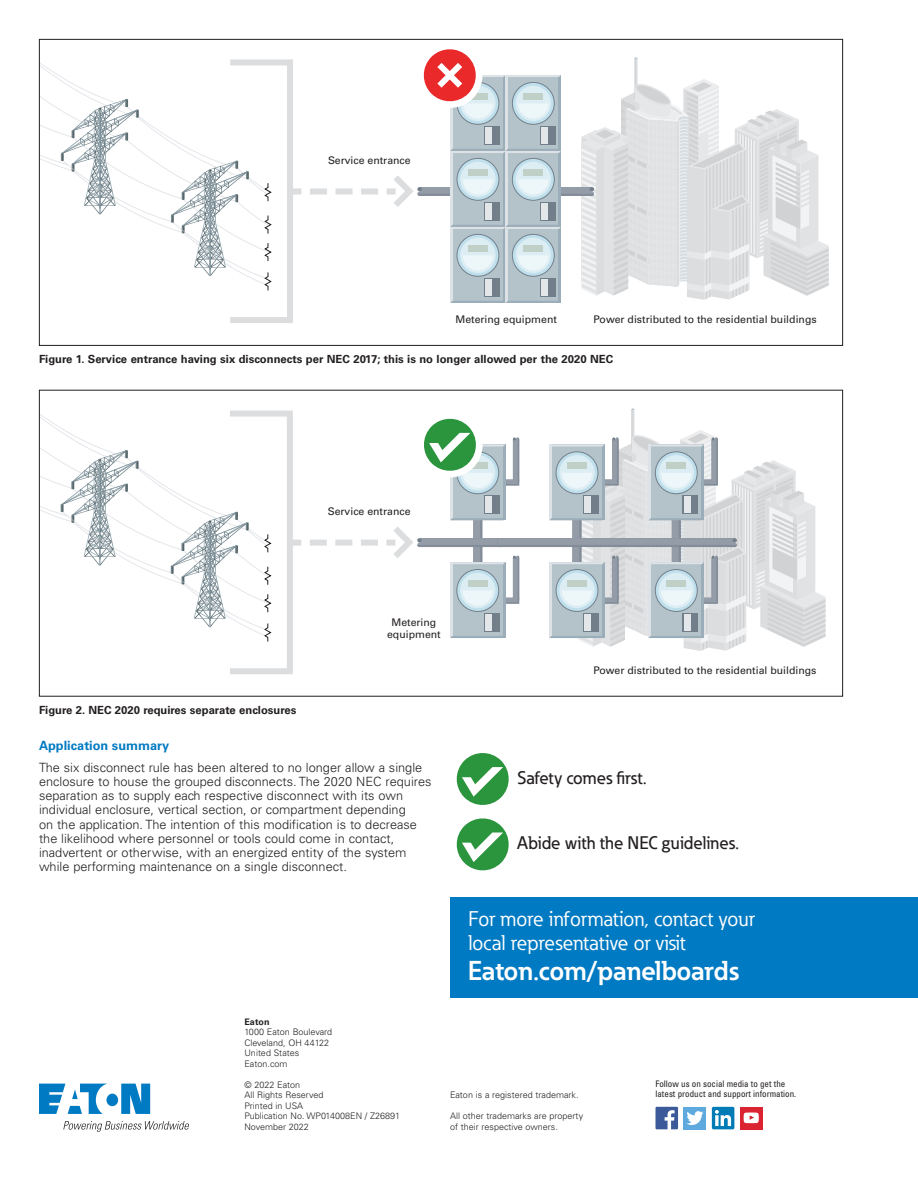
<style>
.page{position:relative;width:918px;height:1188px;background:#fff}
.page>*{position:absolute;margin:0;border:0;box-sizing:border-box;transform-origin:0 0}
.t1{font:700 27px "Eaton";letter-spacing:-.005em;color:#fff}
.t2{font:21px/24px "Eaton";color:#fff}
.t3{font:500 18px "Eaton";color:#231f20}
.t4{font:300 12.75px/14.2px "Univers LT Std";color:#231f20}
.t5{font:700 12.75px "Univers LT Std";color:#007ac2}
.t6{font:700 11.25px "Univers LT Std";color:#231f20}
.t7{font:10.5px/12px "Univers LT Std";color:#231f20;text-align:center}
.t8{font:300 9px/10.5px "Univers LT Std";color:#231f20}
.t9{font:condensed 9px/10.5px "Univers LT Std";color:#231f20}
.t10{font:700 9px "Univers LT Std";color:#231f20}
</style>
<div class="page">
<div style="left:450px;top:898px;width:468px;height:100px;background:#007ac2"></div>
<svg style="left:41px;top:63px;width:231px;height:228px"></svg>
<div style="left:227px;top:59px;width:66px;height:264px;border:6px solid #dcdddf"></div>
<div style="left:292px;top:188px;width:9px;height:6px;background:#dcdddf"></div>
<svg style="left:310px;top:49px;width:519px;height:254px"></svg>
<svg style="left:41px;top:415px;width:230px;height:227px"></svg>
<div style="left:227px;top:411px;width:66px;height:263px;border:6px solid #dcdddf"></div>
<div style="left:292px;top:540px;width:9px;height:6px;background:#dcdddf"></div>
<svg style="left:310px;top:408px;width:516px;height:243px"></svg>
<svg style="left:456px;top:753px;width:53px;height:118px"></svg>
<div style="left:740px;top:1107px;width:23px;height:22px;background:#da2431"></div>
<div style="left:684px;top:1107px;width:22px;height:22px;background:#5ea9dd"></div>
<svg style="left:656px;top:1107px;width:22px;height:22px"></svg>
<svg style="left:686px;top:1111px;width:17px;height:14px"></svg>
<div style="left:712px;top:1107px;width:22px;height:22px;background:#007bb6;border-radius:2px"></div>
<svg style="left:715px;top:1110px;width:16px;height:16px"></svg>
<svg style="left:744px;top:1113px;width:15px;height:10px"></svg>
<svg style="left:39px;top:1084px;width:111px;height:30px"></svg>
<svg style="left:63px;top:1121px;width:126px;height:11px"></svg>
<p class="t7" style="left:328px;top:154px;width:84px">Service entrance</p>
<p class="t7" style="left:455px;top:314px;width:103px">Metering equipment</p>
<p class="t7" style="left:594px;top:314px;width:225px">Power distributed to the residential buildings</p>
<p class="t6" style="left:39px;top:352px;width:576px">Figure 1. Service entrance having six disconnects per NEC 2017; this is no longer allowed per the 2020 NEC</p>
<p class="t7" style="left:328px;top:506px;width:84px">Service entrance</p>
<p class="t7" style="left:387px;top:616px;width:55px">Metering equipment</p>
<p class="t7" style="left:593px;top:665px;width:225px">Power distributed to the residential buildings</p>
<p class="t6" style="left:39px;top:703px;width:259px">Figure 2. NEC 2020 requires separate enclosures</p>
<p class="t5" style="left:39px;top:738px;width:132px">Application summary</p>
<p class="t4" style="left:39px;top:760px;width:394px">The six disconnect rule has been altered to no longer allow a single enclosure to house the grouped disconnects. The 2020 NEC requires separation as to supply each respective disconnect with its own individual enclosure, vertical section, or compartment depending<br>on the application. The intention of this modification is to decrease the likelihood where personnel or tools could come in contact, inadvertent or otherwise, with an energized entity of the system while performing maintenance on a single disconnect.</p>
<h3 class="t3" style="left:518px;top:767px;width:131px">Safety comes first.</h3>
<h3 class="t3" style="left:518px;top:832px;width:223px">Abide with the NEC guidelines.</h3>
<p class="t10" style="left:244px;top:1016px;width:27px">Eaton</p>
<p class="t8" style="left:244px;top:1027px;width:89px">1000 Eaton Boulevard<br>Cleveland, OH 44122<br>United States<br>Eaton.com</p>
<p class="t8" style="left:244px;top:1079px;width:157px">© 2022 Eaton<br>All Rights Reserved<br>Printed in USA<br>Publication No. WP014008EN / Z26891<br>November 2022</p>
<h2 class="t2" style="left:468px;top:906px;width:288px">For more information, contact your local representative or visit</h2>
<h1 class="t1" style="left:468px;top:953px;width:273px">Eaton.com/panelboards</h1>
<p class="t8" style="left:450px;top:1090px;width:130px">Eaton is a registered trademark.</p>
<p class="t8" style="left:450px;top:1111px;width:135px">All other trademarks are property of their respective owners.</p>
<p class="t9" style="left:656px;top:1078px;width:142px">Follow us on social media to get the latest product and support information.</p>
</div>
